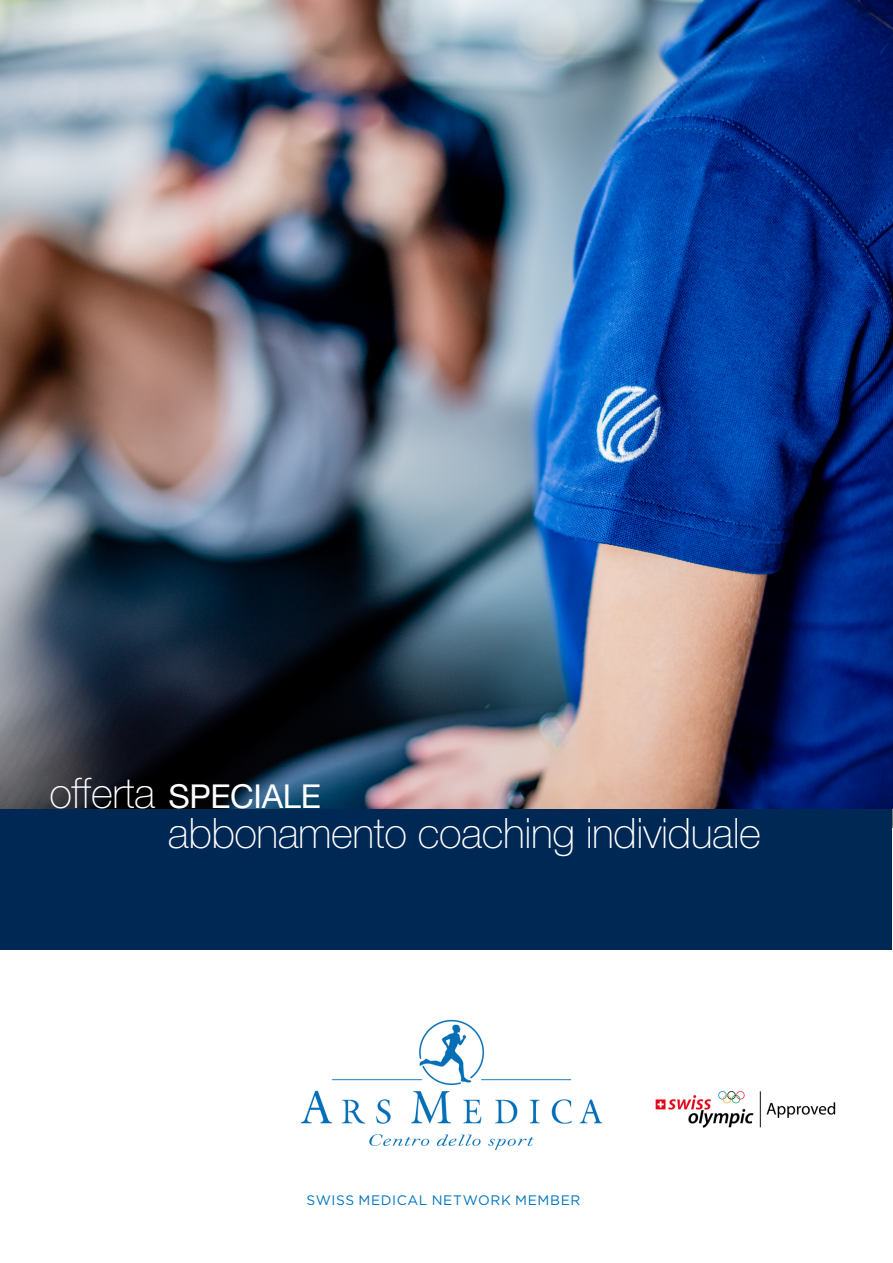
<style>
.page{position:relative;width:893px;height:1263px;background:#fff}
.page>*{position:absolute;margin:0;border:0;box-sizing:border-box;transform-origin:0 0}
.t1{font:100 42px "Helvetica Neue LT Std";letter-spacing:-.01em;color:#fff}
.t2{font:33px "Helvetica Neue LT Std";letter-spacing:-.01em;color:#fff}
.t3{font:13.8px "Gotham";letter-spacing:.04em;color:#0075bf}
.s1{font-weight:100;font-size:42px}
</style>
<div class="page">
<div style="left:0;top:806px;width:891px;height:143px;background:#002855"></div>
<img style="left:0;top:0;width:893px;height:809px">
<img style="left:300px;top:1019px;width:536px;height:132px">
<p class="t2" style="left:49px;top:777px;width:273px"><span class="s1">offerta</span> SPECIALE</p>
<p class="t1" style="left:168px;top:809px;width:595px">abbonamento coaching individuale</p>
<p class="t3" style="left:307px;top:1191px;width:275px">SWISS MEDICAL NETWORK MEMBER</p>
</div>
